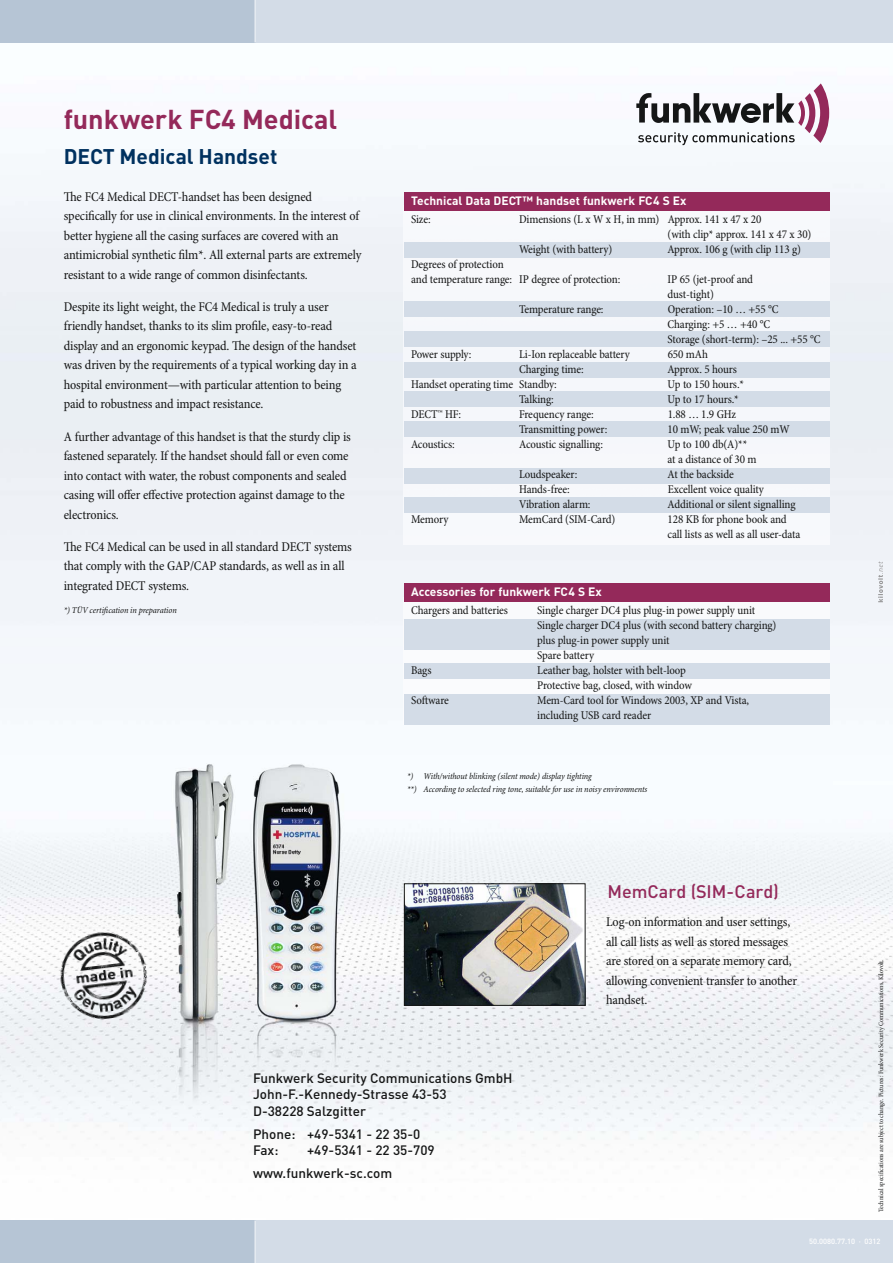
<style>
.page{position:relative;width:893px;height:1263px;background:#fff}
.page>*{position:absolute;margin:0;border:0;box-sizing:border-box;transform-origin:0 0}
.t1{font:700 27px "DIN";color:#94295a}
.t2{font:700 21px "DIN";color:#00315f}
.t3{font:500 18px "DIN";letter-spacing:-.005em;color:#94295a}
.t4{font:condensed 13.5px/19.5px "Minion Pro";letter-spacing:-.01em;color:#151616}
.t5{font:500 13.5px/16.5px "DIN";color:#151616}
.t6{font:condensed 12px/15px "Minion Pro";letter-spacing:-.01em;color:#151616}
.t7{font:700 12px "DIN";color:#fff}
.t8{font:italic condensed 9px/12.6px "Minion Pro";letter-spacing:-.01em;color:#151616}
.t9{font:500 7.5px "DIN";color:#fff}
.t10{font:condensed 6.75px "Minion Pro";color:#151616}
</style>
<div class="page">
<img style="left:0;top:108px;width:893px;height:1038px">
<img style="left:404px;top:210px;width:425px;height:334px">
<img style="left:404px;top:602px;width:425px;height:92px">
<div style="left:404px;top:192px;width:425px;height:18px;background:#94295a"></div>
<div style="left:404px;top:242px;width:425px;height:15px;background:#d3dce7"></div>
<div style="left:404px;top:301px;width:425px;height:15px;background:#d3dce7"></div>
<div style="left:404px;top:332px;width:425px;height:15px;background:#d3dce7"></div>
<div style="left:404px;top:362px;width:425px;height:15px;background:#d3dce7"></div>
<div style="left:404px;top:392px;width:425px;height:15px;background:#d3dce7"></div>
<div style="left:404px;top:468px;width:425px;height:15px;background:#d3dce7"></div>
<div style="left:404px;top:498px;width:425px;height:15px;background:#d3dce7"></div>
<div style="left:404px;top:422px;width:425px;height:15px;background:#d3dce7"></div>
<div style="left:404px;top:663px;width:425px;height:15px;background:#d3dce7"></div>
<div style="left:404px;top:619px;width:425px;height:30px;background:#d3dce7"></div>
<div style="left:404px;top:694px;width:425px;height:31px;background:#d3dce7"></div>
<div style="left:404px;top:583px;width:425px;height:19px;background:#94295a"></div>
<svg style="left:636px;top:83px;width:193px;height:62px"></svg>
<img style="left:406px;top:885px;width:177px;height:119px">
<div style="left:404px;top:883px;width:181px;height:123px;border:1px solid #151616"></div>
<svg style="left:878px;top:561px;width:5px;height:41px"></svg>
<img style="left:53px;top:924px;width:103px;height:103px">
<div style="left:0;top:1220px;width:893px;height:43px;background:#d3dce7"></div>
<div style="left:0;top:1220px;width:255px;height:43px;background:#b6c5d5"></div>
<hr style="left:255px;top:1220px;width:1px;height:43px;background:#fff">
<div style="left:0;top:0;width:893px;height:43px;background:#d3dce7"></div>
<div style="left:0;top:0;width:255px;height:43px;background:#b6c5d5"></div>
<hr style="left:255px;top:0;width:1px;height:43px;background:#fff">
<h1 class="t1" style="left:64px;top:109px;width:275px">funkwerk FC4 Medical</h1>
<h2 class="t2" style="left:64px;top:149px;width:215px">DECT Medical Handset</h2>
<p class="t4" style="left:64px;top:188px;width:299px">The FC4 Medical DECT-handset has been designed specifically for use in clinical environments. In the interest of better hygiene all the casing surfaces are covered with an antimicrobial synthetic film*. All external parts are extremely resistant to a wide range of common disinfectants.</p>
<p class="t4" style="left:64px;top:298px;width:295px">Despite its light weight, the FC4 Medical is truly a user friendly handset, thanks to its slim profile, easy-to-read display and an ergonomic keypad. The design of the handset was driven by the requirements of a typical working day in a hospital environment—with particular attention to being paid to robustness and impact resistance.</p>
<p class="t4" style="left:64px;top:428px;width:289px">A further advantage of this handset is that the sturdy clip is fastened separately. If the handset should fall or even come into contact with water, the robust components and sealed casing will offer effective protection against damage to the electronics.</p>
<p class="t4" style="left:64px;top:538px;width:290px">The FC4 Medical can be used in all standard DECT systems that comply with the GAP/CAP standards, as well as in all integrated DECT systems.</p>
<p class="t8" style="left:64px;top:605px;width:115px">*) TÜV certification in preparation</p>
<p class="t7" style="left:411px;top:196px;width:277px">Technical Data DECT™ handset funkwerk FC4 S Ex</p>
<p class="t6" style="left:411px;top:212px;width:21px">Size:</p>
<p class="t6" style="left:519px;top:212px;width:244px">Dimensions (L x W x H, in mm) Approx. 141 x 47 x 20</p>
<p class="t6" style="left:668px;top:227px;width:145px">(with clip* approx. 141 x 47 x 30)</p>
<p class="t6" style="left:519px;top:242px;width:95px">Weight (with battery)</p>
<p class="t6" style="left:667px;top:242px;width:135px">Approx. 106 g (with clip 113 g)</p>
<p class="t6" style="left:411px;top:257px;width:211px">Degrees of protection<br>and temperature range: IP degree of protection:</p>
<p class="t6" style="left:668px;top:272px;width:87px">IP 65 (jet-proof and dust-tight)</p>
<p class="t6" style="left:519px;top:302px;width:86px">Temperature range:</p>
<p class="t6" style="left:668px;top:302px;width:154px">Operation: –10 … +55 °C<br>Charging: +5 … +40 °C<br>Storage (short-term): –25 ... +55 °C</p>
<p class="t6" style="left:411px;top:347px;width:62px">Power supply:</p>
<p class="t6" style="left:519px;top:347px;width:112px">Li-Ion replaceable battery</p>
<p class="t6" style="left:668px;top:347px;width:42px">650 mAh</p>
<p class="t6" style="left:519px;top:362px;width:66px">Charging time:</p>
<p class="t6" style="left:667px;top:362px;width:71px">Approx. 5 hours</p>
<p class="t6" style="left:411px;top:377px;width:147px">Handset operating time Standby:</p>
<p class="t6" style="left:668px;top:377px;width:78px">Up to 150 hours.*</p>
<p class="t6" style="left:519px;top:392px;width:36px">Talking:</p>
<p class="t6" style="left:667px;top:392px;width:73px">Up to 17 hours.*</p>
<p class="t6" style="left:411px;top:407px;width:52px">DECT™ HF:</p>
<p class="t6" style="left:519px;top:407px;width:76px">Frequency range:</p>
<p class="t6" style="left:668px;top:407px;width:70px">1.88 … 1.9 GHz</p>
<p class="t6" style="left:519px;top:422px;width:90px">Transmitting power:</p>
<p class="t6" style="left:668px;top:422px;width:124px">10 mW; peak value 250 mW</p>
<p class="t6" style="left:411px;top:437px;width:45px">Acoustics:</p>
<p class="t6" style="left:519px;top:437px;width:85px">Acoustic signalling:</p>
<p class="t6" style="left:668px;top:437px;width:91px">Up to 100 db(A)** at a distance of 30 m</p>
<p class="t6" style="left:519px;top:467px;width:60px">Loudspeaker:</p>
<p class="t6" style="left:668px;top:467px;width:68px">At the backside</p>
<p class="t6" style="left:519px;top:482px;width:52px">Hands-free:</p>
<p class="t6" style="left:668px;top:482px;width:98px">Excellent voice quality</p>
<p class="t6" style="left:519px;top:497px;width:73px">Vibration alarm:</p>
<p class="t6" style="left:668px;top:497px;width:129px">Additional or silent signalling</p>
<p class="t6" style="left:411px;top:512px;width:39px">Memory</p>
<p class="t6" style="left:519px;top:512px;width:98px">MemCard (SIM-Card)</p>
<p class="t6" style="left:668px;top:512px;width:134px">128 KB for phone book and call lists as well as all user-data</p>
<p class="t7" style="left:411px;top:588px;width:192px">Accessories for funkwerk FC4 S Ex</p>
<p class="t6" style="left:411px;top:604px;width:98px">Chargers and batteries</p>
<p class="t6" style="left:537px;top:604px;width:241px">Single charger DC4 plus plug-in power supply unit Single charger DC4 plus (with second battery charging) plus plug-in power supply unit<br>Spare battery</p>
<p class="t6" style="left:411px;top:664px;width:22px">Bags</p>
<p class="t6" style="left:537px;top:664px;width:156px">Leather bag, holster with belt-loop<br>Protective bag, closed, with window</p>
<p class="t6" style="left:411px;top:694px;width:39px">Software</p>
<p class="t6" style="left:537px;top:694px;width:213px">Mem-Card tool for Windows 2003, XP and Vista, including USB card reader</p>
<p class="t8" style="left:407px;top:771px;width:242px">*) With/without blinking (silent mode) display tighting<br>**) According to selected ring tone, suitable for use in noisy environments</p>
<h3 class="t3" style="left:607px;top:885px;width:173px">MemCard (SIM-Card)</h3>
<p class="t4" style="left:606px;top:913px;width:193px">Log-on information and user settings, all call lists as well as stored messages are stored on a separate memory card, allowing convenient transfer to another handset.</p>
<p class="t5" style="left:253px;top:1071px;width:261px">Funkwerk Security Communications GmbH<br>John-F.-Kennedy-Strasse 43-53<br>D-38228 Salzgitter</p>
<p class="t5" style="left:253px;top:1127px;width:169px">Phone: +49-5341 - 22 35-0<br>Fax:</p>
<p class="t5" style="left:253px;top:1140px;width:183px;line-height:23px;text-indent:54px">+49-5341 - 22 35-709 www.funkwerk-sc.com</p>
<p class="t10" style="left:878px;top:1212px;width:254px;rotate:-90deg">Technical specifications are subject to change. Pictures: Funkwerk Security Communications, Kilovolt.</p>
<p class="t9" style="left:809px;top:1238px;width:73px">50.0080.77.10 · 0312</p>
</div>
